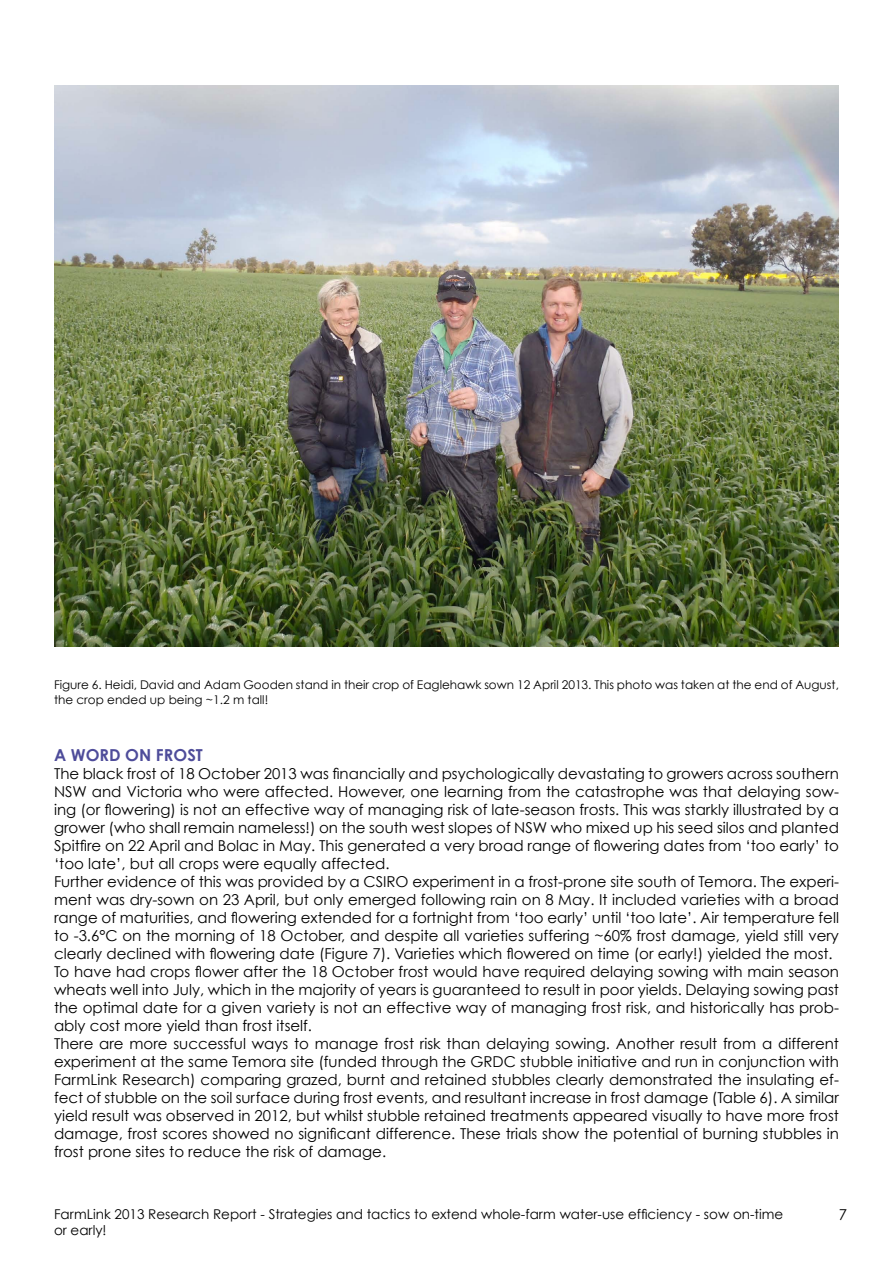
<style>
.page{position:relative;width:893px;height:1263px;background:#fff}
.page>*{position:absolute;margin:0;border:0;box-sizing:border-box;transform-origin:0 0}
.t1{font:700 16.5px "Century Gothic";color:#4e4c9a}
.t2{font:15px/18px "Century Gothic";color:#000}
.t3{font:13.5px/16.2px "Century Gothic";color:#000}
.t4{font:12px/14.4px "Century Gothic";color:#000}
</style>
<div class="page">
<img style="left:54px;top:85px;width:785px;height:561px">
<p class="t4" style="left:54px;top:678px;width:786px">Figure 6. Heidi, David and Adam Gooden stand in their crop of Eaglehawk sown 12 April 2013. This photo was taken at the end of August, the crop ended up being ~1.2 m tall!</p>
<p class="t1" style="left:54px;top:744px;width:150px">A WORD ON FROST</p>
<p class="t2" style="left:54px;top:764px;width:786px">The black frost of 18 October 2013 was financially and psychologically devastating to growers across southern NSW and Victoria who were affected. However, one learning from the catastrophe was that delaying sow&shy;ing (or flowering) is not an effective way of managing risk of late-season frosts. This was starkly illustrated by a grower (who shall remain nameless!) on the south west slopes of NSW who mixed up his seed silos and planted Spitfire on 22 April and Bolac in May. This generated a very broad range of flowering dates from ‘too early’ to ‘too late’, but all crops were equally affected.<br>Further evidence of this was provided by a CSIRO experiment in a frost-prone site south of Temora. The experi&shy;ment was dry-sown on 23 April, but only emerged following rain on 8 May. It included varieties with a broad range of maturities, and flowering extended for a fortnight from ‘too early’ until ‘too late’. Air temperature fell to -3.6°C on the morning of 18 October, and despite all varieties suffering ~60% frost damage, yield still very clearly declined with flowering date (Figure 7). Varieties which flowered on time (or early!) yielded the most.<br>To have had crops flower after the 18 October frost would have required delaying sowing with main season wheats well into July, which in the majority of years is guaranteed to result in poor yields. Delaying sowing past the optimal date for a given variety is not an effective way of managing frost risk, and historically has prob&shy;ably cost more yield than frost itself.<br>There are more successful ways to manage frost risk than delaying sowing. Another result from a different experiment at the same Temora site (funded through the GRDC stubble initiative and run in conjunction with FarmLink Research) comparing grazed, burnt and retained stubbles clearly demonstrated the insulating ef&shy;fect of stubble on the soil surface during frost events, and resultant increase in frost damage (Table 6). A similar yield result was observed in 2012, but whilst stubble retained treatments appeared visually to have more frost damage, frost scores showed no significant difference. These trials show the potential of burning stubbles in frost prone sites to reduce the risk of damage.</p>
<p class="t3" style="left:54px;top:1206px;width:731px">FarmLink 2013 Research Report - Strategies and tactics to extend whole-farm water-use efficiency - sow on-time or early!</p>
<p class="t2" style="left:839px;top:1205px;width:10px">7</p>
</div>
